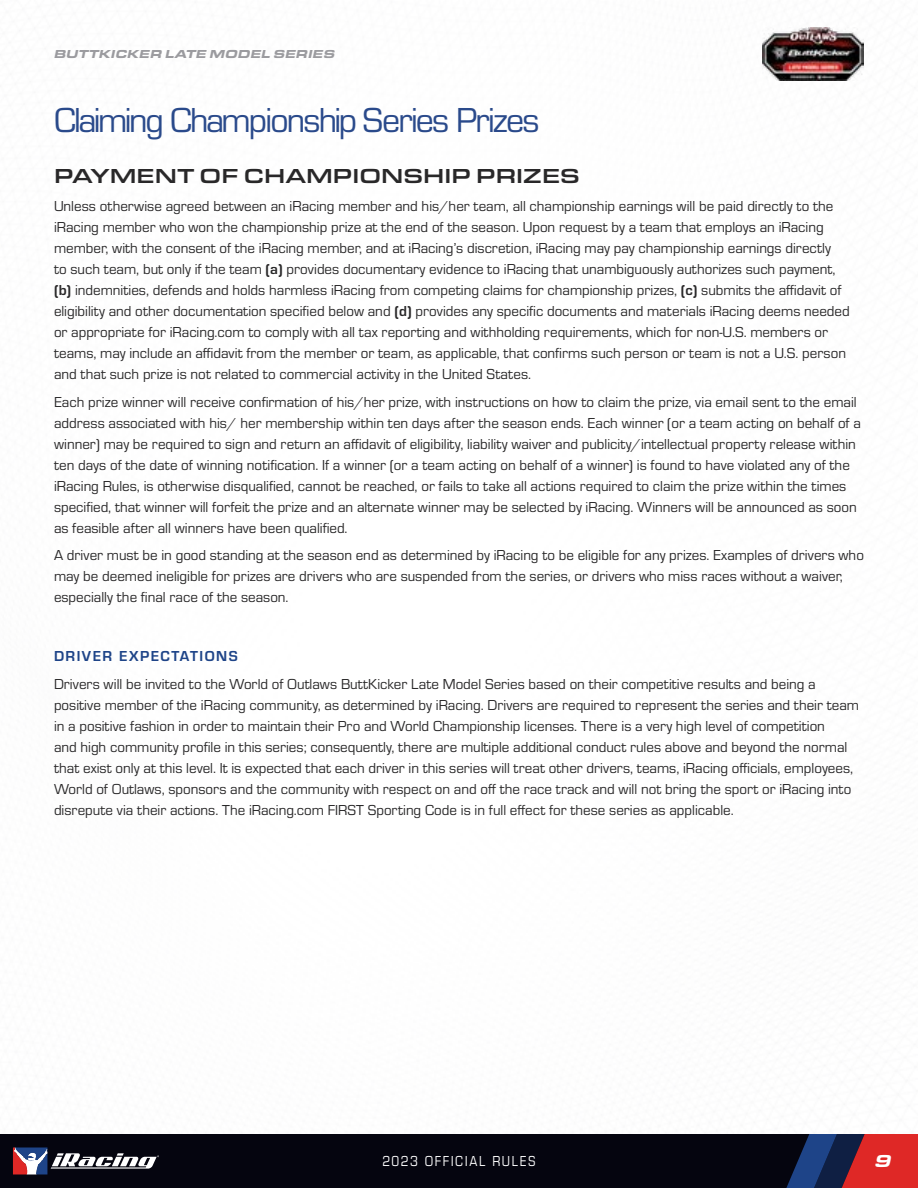
<style>
.page{position:relative;width:918px;height:1188px;background:#fff}
.page>*{position:absolute;margin:0;border:0;box-sizing:border-box;transform-origin:0 0}
.t1{font:36px "Eurostile";letter-spacing:-.05em;color:#2a4a8b}
.t2{font:500 21px "Eurostile Ext";color:#292829}
.t3{font:italic 900 18px "Eurostile Ext";color:#fff}
.t4{font:15px/21px "Eurostile";color:#292829}
.t5{font:700 15px "Eurostile";letter-spacing:.1em;color:#1e4488}
.t6{font:15px "Eurostile Con";letter-spacing:.1em;color:#fff}
.t7{font:italic 900 12px "Eurostile Ext";color:#9b9b9f}
.s1{font-weight:700}
</style>
<div class="page">
<img style="left:762px;top:27px;width:102px;height:54px">
<div style="left:0;top:1134px;width:918px;height:54px;background:#05050f"></div>
<svg style="left:786px;top:1134px;width:132px;height:54px;background:#77283e"></svg>
<svg style="left:13px;top:1148px;width:146px;height:26px"></svg>
<p class="t7" style="left:54px;top:45px;width:283px">BUTTKICKER LATE MODEL SERIES</p>
<h1 class="t1" style="left:54px;top:96px;width:487px">Claiming Championship Series Prizes</h1>
<h2 class="t2" style="left:54px;top:161px;width:528px">PAYMENT OF CHAMPIONSHIP PRIZES</h2>
<p class="t4" style="left:54px;top:195px;width:797px">Unless otherwise agreed between an iRacing member and his/her team, all championship earnings will be paid directly to the iRacing member who won the championship prize at the end of the season. Upon request by a team that employs an iRacing member, with the consent of the iRacing member, and at iRacing’s discretion, iRacing may pay championship earnings directly<br>to such team, but only if the team <span class="s1">(a)</span> provides documentary evidence to iRacing that unambiguously authorizes such payment, <span class="s1">(b)</span> indemnities, defends and holds harmless iRacing from competing claims for championship prizes, <span class="s1">(c)</span> submits the affidavit of eligibility and other documentation specified below and <span class="s1">(d)</span> provides any specific documents and materials iRacing deems needed or appropriate for iRacing.com to comply with all tax reporting and withholding requirements, which for non-U.S. members or teams, may include an affidavit from the member or team, as applicable, that confirms such person or team is not a U.S. person and that such prize is not related to commercial activity in the United States.</p>
<p class="t4" style="left:54px;top:390px;width:808px">Each prize winner will receive confirmation of his/her prize, with instructions on how to claim the prize, via email sent to the email address associated with his/ her membership within ten days after the season ends. Each winner (or a team acting on behalf of a winner) may be required to sign and return an affidavit of eligibility, liability waiver and publicity/intellectual property release within ten days of the date of winning notification. If a winner (or a team acting on behalf of a winner) is found to have violated any of the iRacing Rules, is otherwise disqualified, cannot be reached, or fails to take all actions required to claim the prize within the times specified, that winner will forfeit the prize and an alternate winner may be selected by iRacing. Winners will be announced as soon as feasible after all winners have been qualified.</p>
<p class="t4" style="left:54px;top:544px;width:811px">A driver must be in good standing at the season end as determined by iRacing to be eligible for any prizes. Examples of drivers who may be deemed ineligible for prizes are drivers who are suspended from the series, or drivers who miss races without a waiver, especially the final race of the season.</p>
<p class="t5" style="left:54px;top:645px;width:185px">DRIVER EXPECTATIONS</p>
<p class="t4" style="left:54px;top:672px;width:807px">Drivers will be invited to the World of Outlaws ButtKicker Late Model Series based on their competitive results and being a positive member of the iRacing community, as determined by iRacing. Drivers are required to represent the series and their team in a positive fashion in order to maintain their Pro and World Championship licenses. There is a very high level of competition<br>and high community profile in this series; consequently, there are multiple additional conduct rules above and beyond the normal that exist only at this level. It is expected that each driver in this series will treat other drivers, teams, iRacing officials, employees, World of Outlaws, sponsors and the community with respect on and off the race track and will not bring the sport or iRacing into disrepute via their actions. The iRacing.com FIRST Sporting Code is in full effect for these series as applicable.</p>
<p class="t6" style="left:382px;top:1151px;width:155px">2023 OFFICIAL RULES</p>
<p class="t3" style="left:875px;top:1147px;width:19px">9</p>
</div>
